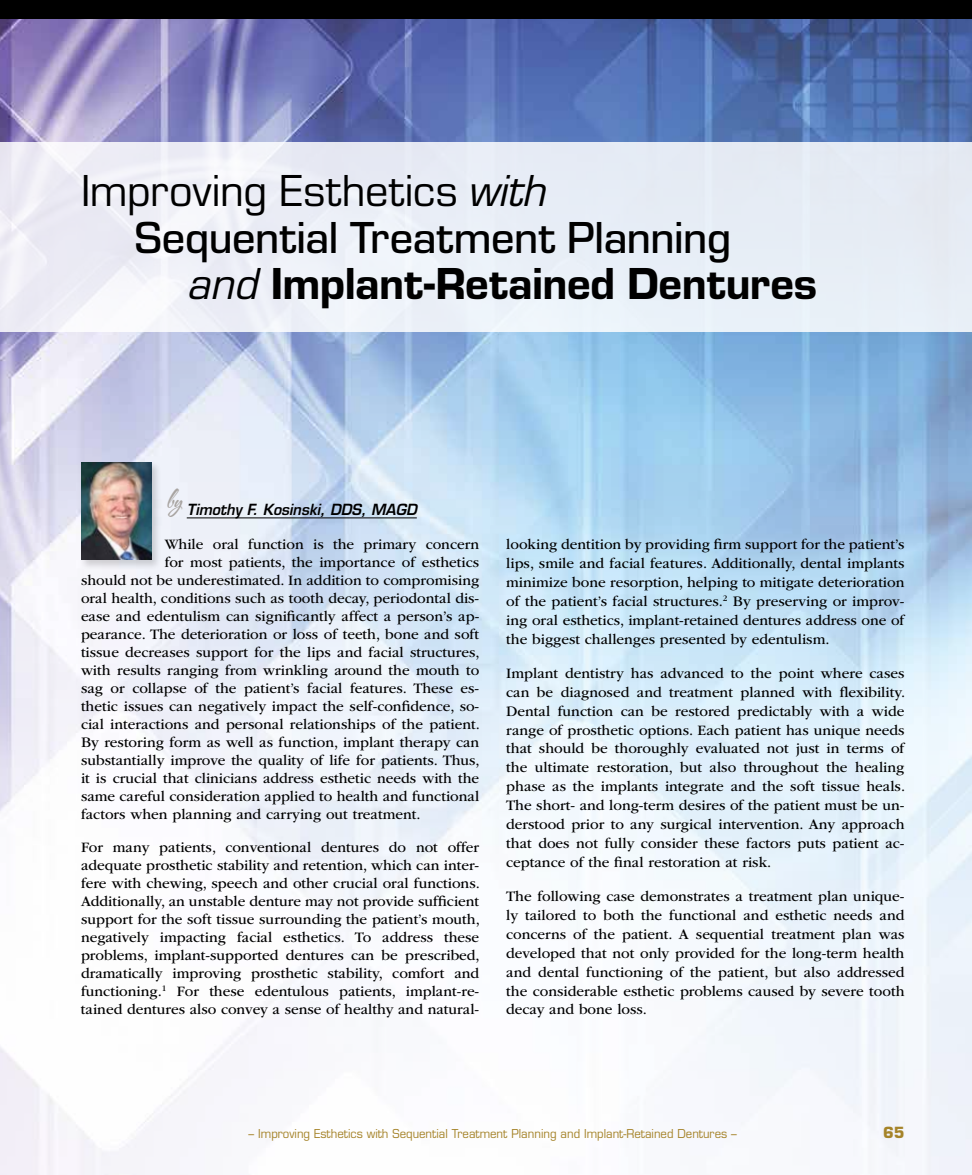
<style>
.page{position:relative;width:972px;height:1175px;background:#fff}
.page>*{position:absolute;margin:0;border:0;box-sizing:border-box;transform-origin:0 0}
.t1{font:500 46.5px/46.5px "Eurostile";letter-spacing:-.01em;color:#000}
.t2{font:46.5px "Eurostile Hea";letter-spacing:-.01em;color:#000}
.t3{font:30px "The Nauti Gal ROB";color:#a8a4a1;scale:.95 1}
.t4{font:15px/18.9px "ITC Garamond Std";color:#000;text-align:justify}
.t5{font:italic 600 15px "Eurostile LT Std";color:#000;scale:.95 1}
.t6{font:700 15px "Eurostile LT Std";color:#a58329}
.t7{font:12px "Eurostile LT Std";color:#a58329;scale:.95 1}
.s1{font-weight:400}
.s2{font-weight:400;font-style:italic}
.s3{font-family:"Eurostile";font-style:italic}
</style>
<div class="page">
<img style="left:0;top:19px;width:972px;height:1155px">
<div style="left:79px;top:461px;width:83px;height:109px;background:#000;opacity:.16"></div>
<img style="left:81px;top:462px;width:70px;height:98px">
<hr style="left:187px;top:517px;width:230px;height:1px;background:#000">
<div style="left:0;top:142px;width:972px;height:190px;background:#e9eef6"></div>
<div style="left:0;top:0;width:972px;height:19px;background:#000"></div>
<h1 class="t1" style="left:135px;top:168px;width:598px;text-indent:-54px"><span class="s1">Improving Esthetics</span> <span class="s2">with<br></span>Sequential Treatment Planning</h1>
<h1 class="t2" style="left:189px;top:258px;width:630px"><span class="s3">and</span> Implant-Retained Dentures</h1>
<h2 class="t3" style="left:166px;top:483px;width:18px">by</h2>
<p class="t5" style="left:187px;top:500px;width:244px">Timothy F. Kosinski, DDS, MAGD</p>
<p class="t4" style="left:165px;top:535px;width:316px">While oral function is the primary concern</p>
<p class="t4" style="left:165px;top:553px;width:316px">for most patients, the importance of esthetics</p>
<p class="t4" style="left:81px;top:571px;width:400px">should not be underestimated. In addition to compromising</p>
<p class="t4" style="left:81px;top:589px;width:400px">oral health, conditions such as tooth decay, periodontal dis-</p>
<p class="t4" style="left:81px;top:607px;width:400px">ease and edentulism can significantly affect a person’s ap-</p>
<p class="t4" style="left:81px;top:625px;width:400px">pearance. The deterioration or loss of teeth, bone and soft</p>
<p class="t4" style="left:81px;top:643px;width:400px">tissue decreases support for the lips and facial structures,</p>
<p class="t4" style="left:81px;top:661px;width:400px">with results ranging from wrinkling around the mouth to</p>
<p class="t4" style="left:81px;top:679px;width:400px">sag or collapse of the patient’s facial features. These es-</p>
<p class="t4" style="left:81px;top:697px;width:400px">thetic issues can negatively impact the self-confidence, so-</p>
<p class="t4" style="left:81px;top:715px;width:400px">cial interactions and personal relationships of the patient.</p>
<p class="t4" style="left:81px;top:733px;width:400px">By restoring form as well as function, implant therapy can</p>
<p class="t4" style="left:81px;top:751px;width:400px">substantially improve the quality of life for patients. Thus,</p>
<p class="t4" style="left:81px;top:769px;width:400px">it is crucial that clinicians address esthetic needs with the</p>
<p class="t4" style="left:81px;top:787px;width:400px">same careful consideration applied to health and functional</p>
<p class="t4" style="left:81px;top:805px;width:341px">factors when planning and carrying out treatment.</p>
<p class="t4" style="left:81px;top:838px;width:400px;line-height:18px">For many patients, conventional dentures do not offer adequate prosthetic stability and retention, which can inter&shy;fere with chewing, speech and other crucial oral functions.<br>Additionally, an unstable denture may not provide sufficient support for the soft tissue surrounding the patient’s mouth, negatively impacting facial esthetics. To address these problems, implant-supported dentures can be prescribed, dramatically improving prosthetic stability, comfort and functioning.<sup>1</sup> For these edentulous patients, implant-re&shy;tained dentures also convey a sense of healthy and natural-</p>
<p class="t4" style="left:506px;top:535px;width:400px">looking dentition by providing firm support for the patient’s lips, smile and facial features. Additionally, dental implants minimize bone resorption, helping to mitigate deterioration of the patient’s facial structures.<sup>2</sup> By preserving or improv&shy;ing oral esthetics, implant-retained dentures address one of the biggest challenges presented by edentulism.</p>
<p class="t4" style="left:506px;top:663px;width:400px">Implant dentistry has advanced to the point where cases can be diagnosed and treatment planned with flexibility.<br>Dental function can be restored predictably with a wide range of prosthetic options. Each patient has unique needs that should be thoroughly evaluated not just in terms of the ultimate restoration, but also throughout the healing phase as the implants integrate and the soft tissue heals.<br>The short- and long-term desires of the patient must be un&shy;derstood prior to any surgical intervention. Any approach that does not fully consider these factors puts patient ac&shy;ceptance of the final restoration at risk.</p>
<p class="t4" style="left:506px;top:887px;width:400px">The following case demonstrates a treatment plan unique&shy;ly tailored to both the functional and esthetic needs and concerns of the patient. A sequential treatment plan was developed that not only provided for the long-term health and dental functioning of the patient, but also addressed the considerable esthetic problems caused by severe tooth decay and bone loss.</p>
<p class="t7" style="left:249px;top:1126px;width:515px">– Improving Esthetics with Sequential Treatment Planning and Implant-Retained Dentures –</p>
<p class="t6" style="left:883px;top:1123px;width:23px">65</p>
</div>
